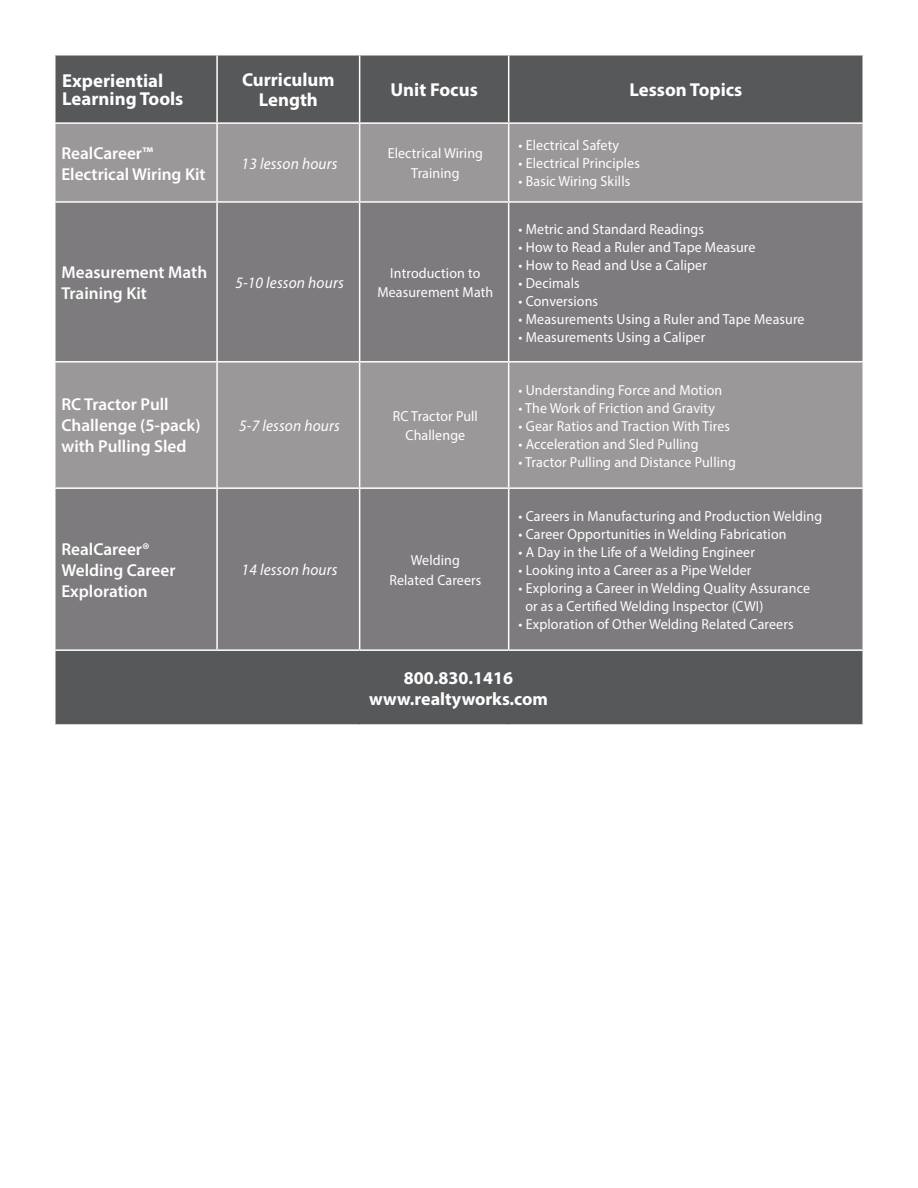
<style>
.page{position:relative;width:918px;height:1188px;background:#fff}
.page>*{position:absolute;margin:0;border:0;box-sizing:border-box;transform-origin:0 0}
.t1{font:700 18.75px/17.7px "Myriad Pro";color:#fff}
.t2{font:700 18px "Myriad Pro";color:#fff}
.t3{font:600 17.25px/21px "Myriad Pro";color:#fff}
.t4{font:italic 16.05px "Myriad Pro";letter-spacing:.01em;color:#fff;scale:.96 1}
.t5{font:14.55px/19.5px "Myriad Pro";letter-spacing:.01em;color:#fff;text-align:center;scale:.96 1}
</style>
<div class="page">
<div style="left:56px;top:56px;width:806px;height:668px;background:#57585a"></div>
<div style="left:56px;top:124px;width:806px;height:77px;background:#9b9899"></div>
<svg style="left:56px;top:203px;width:806px;height:446px;background:#858384"></svg>
<hr style="left:216px;top:56px;width:2px;height:66px;background:#fff">
<hr style="left:359px;top:56px;width:1px;height:66px;background:#fff">
<hr style="left:508px;top:56px;width:1px;height:66px;background:#fff">
<hr style="left:54px;top:122px;width:163px;height:2px;background:#fff">
<hr style="left:216px;top:124px;width:2px;height:77px;background:#fff">
<hr style="left:216px;top:363px;width:2px;height:124px;background:#fff">
<hr style="left:359px;top:124px;width:1px;height:77px;background:#fff">
<hr style="left:508px;top:124px;width:1px;height:77px;background:#fff">
<hr style="left:359px;top:363px;width:1px;height:124px;background:#fff">
<hr style="left:508px;top:363px;width:1px;height:124px;background:#fff">
<hr style="left:217px;top:122px;width:143px;height:2px;background:#fff">
<hr style="left:360px;top:122px;width:149px;height:2px;background:#fff">
<hr style="left:509px;top:122px;width:355px;height:2px;background:#fff">
<hr style="left:54px;top:201px;width:163px;height:2px;background:#fff">
<hr style="left:54px;top:361px;width:163px;height:2px;background:#fff">
<hr style="left:217px;top:201px;width:143px;height:2px;background:#fff">
<hr style="left:216px;top:203px;width:2px;height:158px;background:#fff">
<hr style="left:217px;top:361px;width:143px;height:2px;background:#fff">
<hr style="left:360px;top:201px;width:149px;height:2px;background:#fff">
<hr style="left:359px;top:203px;width:1px;height:158px;background:#fff">
<hr style="left:360px;top:361px;width:149px;height:2px;background:#fff">
<hr style="left:509px;top:201px;width:355px;height:2px;background:#fff">
<hr style="left:508px;top:203px;width:1px;height:158px;background:#fff">
<hr style="left:509px;top:361px;width:355px;height:2px;background:#fff">
<hr style="left:54px;top:487px;width:163px;height:2px;background:#fff">
<hr style="left:54px;top:649px;width:163px;height:2px;background:#fff">
<hr style="left:217px;top:487px;width:143px;height:2px;background:#fff">
<hr style="left:216px;top:489px;width:2px;height:160px;background:#fff">
<hr style="left:217px;top:649px;width:143px;height:2px;background:#fff">
<hr style="left:360px;top:487px;width:149px;height:2px;background:#fff">
<hr style="left:359px;top:489px;width:1px;height:160px;background:#fff">
<hr style="left:360px;top:649px;width:149px;height:2px;background:#fff">
<hr style="left:509px;top:487px;width:355px;height:2px;background:#fff">
<hr style="left:508px;top:489px;width:1px;height:160px;background:#fff">
<hr style="left:509px;top:649px;width:355px;height:2px;background:#fff">
<p class="t1" style="left:62px;top:71px;width:123px">Experiential<br>Learning Tools</p>
<p class="t1" style="left:242px;top:70px;width:94px">Curriculum</p>
<p class="t1" style="left:259px;top:90px;width:61px">Length</p>
<p class="t1" style="left:390px;top:80px;width:89px">Unit Focus</p>
<p class="t1" style="left:629px;top:80px;width:114px">Lesson Topics</p>
<p class="t3" style="left:61px;top:142px;width:146px">RealCareer™<br>Electrical Wiring Kit</p>
<p class="t4" style="left:242px;top:153px;width:101px">13 lesson hours</p>
<p class="t5" style="left:388px;top:144px;width:101px">Electrical Wiring<br>Training</p>
<p class="t3" style="left:61px;top:261px;width:147px">Measurement Math<br>Training Kit</p>
<p class="t4" style="left:235px;top:273px;width:114px">5-10 lesson hours</p>
<p class="t5" style="left:377px;top:263px;width:122px">Introduction to<br>Measurement Math</p>
<p class="t3" style="left:61px;top:394px;width:141px">RC Tractor Pull<br>Challenge (5-pack) with Pulling Sled</p>
<p class="t3" style="left:61px;top:538px;width:116px">RealCareer®<br>Welding Career</p>
<p class="t3" style="left:61px;top:580px;width:88px">Exploration</p>
<p class="t4" style="left:239px;top:416px;width:106px">5-7 lesson hours</p>
<p class="t5" style="left:393px;top:406px;width:90px">RC Tractor Pull<br>Challenge</p>
<p class="t4" style="left:242px;top:560px;width:101px">14 lesson hours</p>
<p class="t5" style="left:389px;top:550px;width:97px">Welding<br>Related Careers</p>
<p class="t5" style="left:519px;top:135px;width:106px">• Electrical Safety</p>
<p class="t5" style="left:519px;top:153px;width:128px">• Electrical Principles</p>
<p class="t5" style="left:519px;top:171px;width:118px">• Basic Wiring Skills</p>
<p class="t5" style="left:519px;top:219px;width:195px">• Metric and Standard Readings</p>
<p class="t5" style="left:519px;top:237px;width:248px">• How to Read a Ruler and Tape Measure</p>
<p class="t5" style="left:519px;top:255px;width:198px">• How to Read and Use a Caliper</p>
<p class="t5" style="left:519px;top:273px;width:65px">• Decimals</p>
<p class="t5" style="left:519px;top:291px;width:84px">• Conversions</p>
<p class="t5" style="left:519px;top:309px;width:299px">• Measurements Using a Ruler and Tape Measure</p>
<p class="t5" style="left:519px;top:327px;width:196px">• Measurements Using a Caliper</p>
<p class="t5" style="left:519px;top:380px;width:214px">• Understanding Force and Motion</p>
<p class="t5" style="left:519px;top:398px;width:206px">• The Work of Friction and Gravity</p>
<p class="t5" style="left:519px;top:416px;width:222px">• Gear Ratios and Traction With Tires</p>
<p class="t5" style="left:519px;top:434px;width:189px">• Acceleration and Sled Pulling</p>
<p class="t5" style="left:519px;top:452px;width:228px">• Tractor Pulling and Distance Pulling</p>
<p class="t5" style="left:519px;top:506px;width:318px">• Careers in Manufacturing and Production Welding</p>
<p class="t5" style="left:519px;top:524px;width:281px">• Career Opportunities in Welding Fabrication</p>
<p class="t5" style="left:519px;top:542px;width:248px">• A Day in the Life of a Welding Engineer</p>
<p class="t5" style="left:519px;top:560px;width:244px">• Looking into a Career as a Pipe Welder</p>
<p class="t5" style="left:525px;top:579px;width:298px;line-height:18px;text-align:left;text-indent:-7px">• Exploring a Career in Welding Quality Assurance or as a Certified Welding Inspector (CWI)</p>
<p class="t5" style="left:519px;top:614px;width:288px">• Exploration of Other Welding Related Careers</p>
<p class="t2" style="left:404px;top:666px;width:111px">800.830.1416</p>
<p class="t2" style="left:369px;top:687px;width:181px">www.realtyworks.com</p>
</div>
